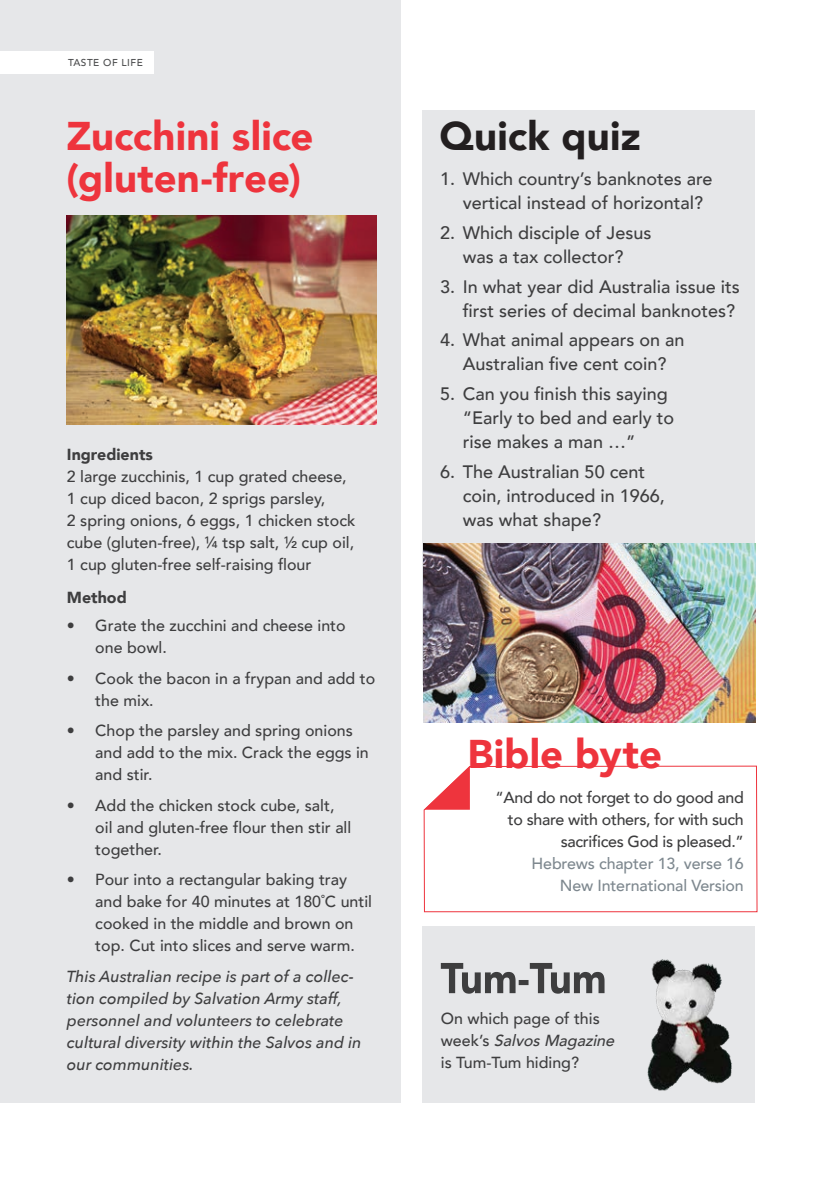
<style>
.page{position:relative;width:840px;height:1191px;background:#fff}
.page>*{position:absolute;margin:0;border:0;box-sizing:border-box;transform-origin:0 0}
.Salvo_header_no_base{font:900 40px/42px "Avenir";letter-spacing:.005em;color:#ee343d}
.Salvo_header_no_base-2{font:900 40px "Avenir";letter-spacing:.005em;color:#231f20}
.t1{font:500 18px/24px "Avenir";color:#3e3e3f}
.Body_-_Trivia_pag{font:500 16px/22px "Avenir";color:#3e3e3f}
.Special_Body_Bullets{font:italic 500 16px/22px "Avenir Next";color:#3e3e3f}
.Body_-_Trivia_pag-2{font:500 16px/22px "Avenir";letter-spacing:-.02em;color:#3e3e3f;text-align:right}
.Body_-_Trivia_pag-3{font:900 16px "Avenir";color:#3e3e3f}
.Page_name_-_Left{font:500 10px "Avenir";letter-spacing:.05em;color:#4b4c4d}
.s1{color:#7e888f}
.s2{font-style:italic}
</style>
<div class="page">
<div style="left:0;top:0;width:400px;height:1102px;background:#e6e7e9"></div>
<div style="left:0;top:51px;width:153px;height:23px;background:#fff"></div>
<div style="left:422px;top:110px;width:333px;height:575px;background:#e6e7e9"></div>
<svg style="left:423px;top:765px;width:334px;height:147px"></svg>
<svg style="left:424px;top:766px;width:45px;height:43px"></svg>
<div style="left:422px;top:926px;width:332px;height:176px;background:#e6e7e9"></div>
<img style="left:647px;top:959px;width:85px;height:132px">
<svg style="left:440px;top:963px;width:164px;height:30px"></svg>
<img style="left:66px;top:216px;width:310px;height:208px">
<img style="left:423px;top:544px;width:332px;height:179px">
<p class="Page_name_-_Left" style="left:68px;top:54px;width:76px">TASTE OF LIFE</p>
<p class="Salvo_header_no_base" style="left:66px;top:114px;width:248px">Zucchini slice (gluten-free)</p>
<p class="Body_-_Trivia_pag-3" style="left:67px;top:441px;width:87px">Ingredients</p>
<p class="Body_-_Trivia_pag" style="left:67px;top:464px;width:290px">2 large zucchinis, 1 cup grated cheese, 1 cup diced bacon, 2 sprigs parsley,<br>2 spring onions, 6 eggs, 1 chicken stock cube (gluten-free), ¼ tsp salt, ½ cup oil, 1 cup gluten-free self-raising flour</p>
<p class="Body_-_Trivia_pag-3" style="left:67px;top:584px;width:61px">Method</p>
<p class="Body_-_Trivia_pag" style="left:95px;top:613px;width:252px;text-indent:-28px">• Grate the zucchini and cheese into one bowl.</p>
<p class="Body_-_Trivia_pag" style="left:95px;top:666px;width:281px;text-indent:-28px">• Cook the bacon in a frypan and add to the mix.</p>
<p class="Body_-_Trivia_pag" style="left:95px;top:718px;width:275px;text-indent:-28px">• Chop the parsley and spring onions and add to the mix. Crack the eggs in and stir.</p>
<p class="Body_-_Trivia_pag" style="left:95px;top:793px;width:257px;text-indent:-28px">• Add the chicken stock cube, salt, oil and gluten-free flour then stir all together.</p>
<p class="Body_-_Trivia_pag" style="left:95px;top:867px;width:278px;text-indent:-28px">• Pour into a rectangular baking tray and bake for 40 minutes at 180˚C until cooked in the middle and brown on top. Cut into slices and serve warm.</p>
<p class="Special_Body_Bullets" style="left:67px;top:965px;width:296px">This Australian recipe is part of a collec&shy;tion compiled by Salvation Army staff, personnel and volunteers to celebrate cultural diversity within the Salvos and in our communities.</p>
<p class="Salvo_header_no_base-2" style="left:439px;top:102px;width:203px">Quick quiz</p>
<p class="t1" style="left:462px;top:166px;width:251px;text-indent:-23px">1. Which country’s banknotes are vertical instead of horizontal?</p>
<p class="t1" style="left:440px;top:220px;width:213px;text-align:center">2. Which disciple of Jesus was a tax collector?</p>
<p class="t1" style="left:440px;top:273px;width:301px;text-align:right">3. In what year did Australia issue its first series of decimal banknotes?</p>
<p class="t1" style="left:440px;top:327px;width:246px;text-align:center">4. What animal appears on an<br>Australian five cent coin?</p>
<p class="t1" style="left:462px;top:381px;width:213px;text-indent:-23px">5. Can you finish this saying “Early to bed and early to rise makes a man …”</p>
<p class="t1" style="left:462px;top:458px;width:203px;text-indent:-23px">6. The Australian 50 cent coin, introduced in 1966, was what shape?</p>
<p class="Salvo_header_no_base" style="left:467px;top:732px;width:196px">Bible byte</p>
<p class="Body_-_Trivia_pag-2" style="left:495px;top:785px;width:250px">“And do not forget to do good and to share with others, for with such sacrifices God is pleased.”<br><span class="s1">Hebrews chapter 13, verse 16<br>New International Version</span></p>
<p class="Body_-_Trivia_pag" style="left:440px;top:1006px;width:180px">On which page of this<br>w e e k ’s <span class="s2">SalvosMagazine </span>is Tum-Tum hiding?</p>
</div>
